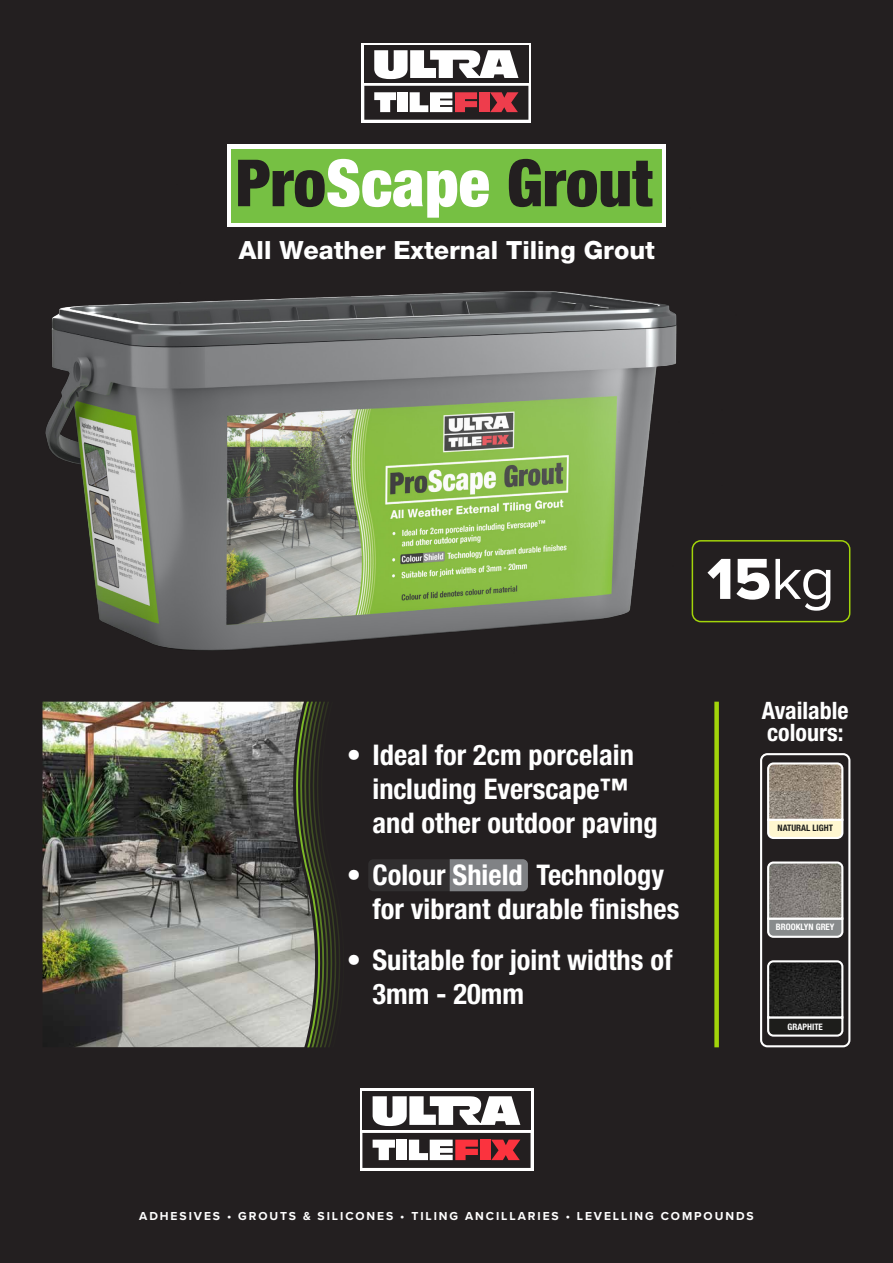
<style>
.page{position:relative;width:893px;height:1263px;background:#231f20}
.page>*{position:absolute;margin:0;border:0;box-sizing:border-box;transform-origin:0 0}
.t1{font:900 condensed 65.1px "Helvetica Neue LT Pro";color:#231f20}
.t2{font:60px "Proxima Nova Extrabld";color:#fff}
.t3{font:700 condensed 28.5px/34.2px "Helvetica Neue LT Pro";color:#fff}
.t4{font:800 25.2px "Helvetica Neue LT Pro";color:#fff}
.t5{font:700 condensed 24px/22.5px "Helvetica Neue LT Pro";color:#fff}
.t6{font:700 12px "Proxima Nova";letter-spacing:.16em;color:#fff}
.t7{font:700 condensed 8.85px "Helvetica Neue LT Pro";color:#fff}
.t8{font:700 condensed 8.85px "Helvetica Neue LT Pro";color:#1d1d1b}
.s1{color:#fff}
.s2{font-family:"Proxima Nova"}
</style>
<div class="page">
<div style="left:360px;top:1088px;width:173px;height:83px;background:#fff"></div>
<div style="left:362px;top:1091px;width:169px;height:39px;background:#231f20"></div>
<svg style="left:373px;top:1096px;width:147px;height:30px"></svg>
<svg style="left:362px;top:1133px;width:169px;height:35px"></svg>
<img style="left:43px;top:708px;width:253px;height:339px">
<svg style="left:296px;top:708px;width:44px;height:339px"></svg>
<div style="left:692px;top:540px;width:158px;height:82px;border:2px solid #a2d40a;border-radius:9px"></div>
<img style="left:43px;top:291px;width:730px;height:417px">
<div style="left:760px;top:753px;width:90px;height:294px;border:2px solid #fff;border-radius:6px"></div>
<svg style="left:767px;top:861px;width:77px;height:77px;background:#8f8d8a"></svg>
<svg style="left:767px;top:762px;width:77px;height:77px;background:#b5ab9a"></svg>
<svg style="left:767px;top:960px;width:77px;height:77px"></svg>
<div style="left:714px;top:702px;width:5px;height:345px;background:#a2d40a"></div>
<svg style="left:362px;top:43px;width:169px;height:79px;background:#f2f2f2"></svg>
<div style="left:364px;top:45px;width:164px;height:38px;background:#231f20"></div>
<svg style="left:374px;top:50px;width:144px;height:29px"></svg>
<svg style="left:364px;top:86px;width:164px;height:34px"></svg>
<div style="left:227px;top:145px;width:439px;height:82px;background:#fff"></div>
<div style="left:231px;top:149px;width:431px;height:74px;background:#76c043"></div>
<div style="left:368px;top:859px;width:160px;height:32px;background:#312f30;border-radius:5px"></div>
<div style="left:450px;top:859px;width:78px;height:32px;background:#808285"></div>
<h1 class="t1" style="left:236px;top:143px;width:418px">Pro<span class="s1">Scape</span> Grout</h1>
<p class="t4" style="left:239px;top:235px;width:418px">All Weather External Tiling Grout</p>
<p class="t2" style="left:707px;top:534px;width:129px">15<span class="s2">kg</span></p>
<p class="t3" style="left:372px;top:737px;width:287px;text-indent:-26px">• Ideal for 2cm porcelain including Everscape™ and other outdoor paving</p>
<p class="t3" style="left:372px;top:857px;width:308px;text-indent:-26px">• Colour Shield Technology for vibrant durable finishes</p>
<p class="t3" style="left:372px;top:942px;width:301px;text-indent:-26px">• Suitable for joint widths of<br>3mm - 20mm</p>
<p class="t5" style="left:762px;top:699px;width:88px">Available colours:</p>
<p class="t8" style="left:777px;top:823px;width:57px">NATURAL LIGHT</p>
<p class="t7" style="left:776px;top:921px;width:60px">BROOKLYN GREY</p>
<p class="t7" style="left:788px;top:1021px;width:37px">GRAPHITE</p>
<p class="t6" style="left:139px;top:1207px;width:616px">ADHESIVES • GROUTS &amp; SILICONES • TILING ANCILLARIES • LEVELLING COMPOUNDS</p>
</div>
